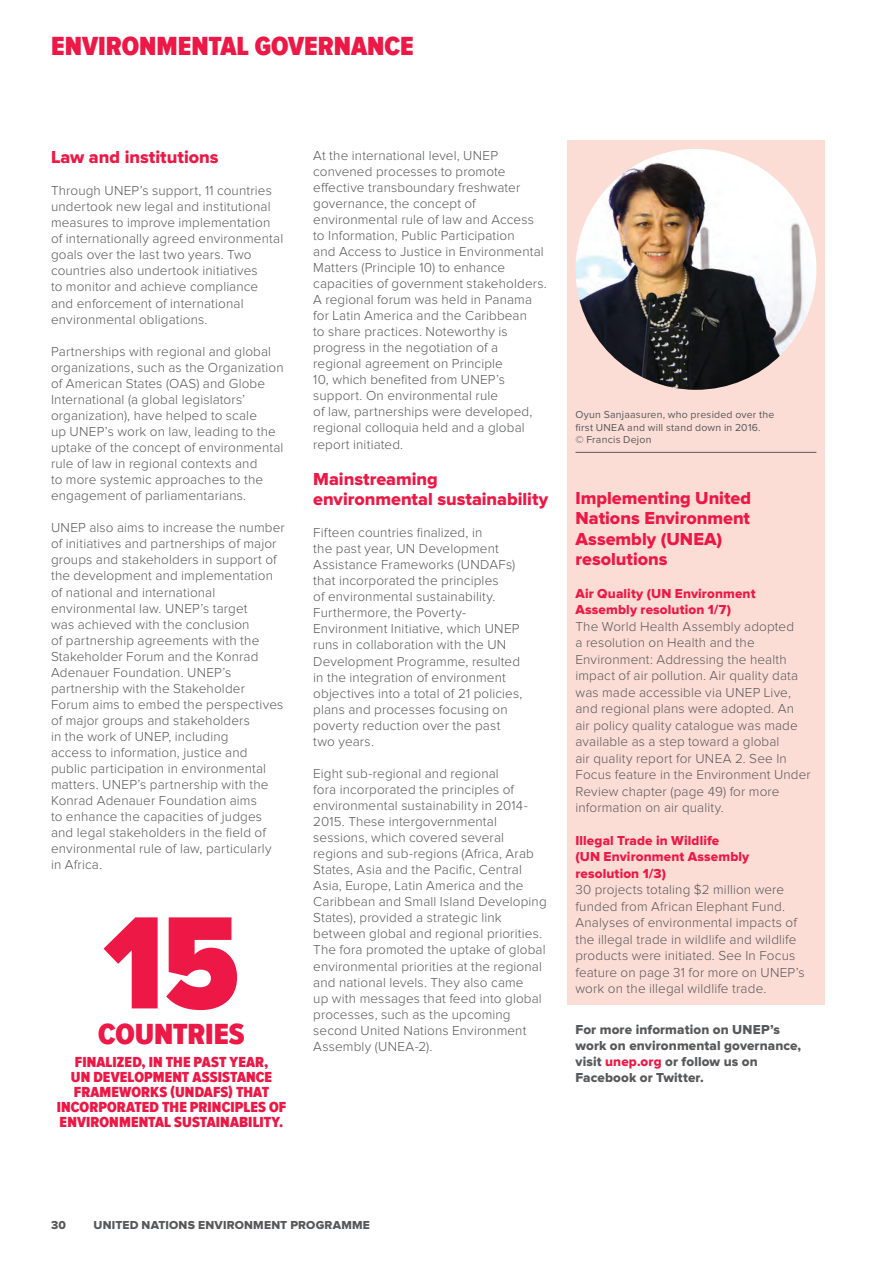
<style>
.page{position:relative;width:893px;height:1263px;background:#fff}
.page>*{position:absolute;margin:0;border:0;box-sizing:border-box;transform-origin:0 0}
.t1{font:900 136.5px "Proxima Nova Cond";color:#ed1845}
.t2{font:900 30px "Proxima Nova Cond";letter-spacing:-.005em;color:#ed1845}
.t3{font:900 27px "Proxima Nova Cond";color:#ed1845}
.Intro_Copy___Sub_tit{font:18px/20.2px "Proxima Nova Extrabld";color:#ed1845}
.t4{font:900 15px/15px "Proxima Nova Cond";letter-spacing:.005em;color:#ed1845;text-align:center}
.Body_copy{font:300 13.5px/16px "Proxima Nova";letter-spacing:.01em;color:#57585a}
.Intro_Copy___Sub_tit-2{font:300 13.5px/16.5px "Proxima Nova";letter-spacing:.01em;color:#57585a}
.Body_copy-2{font:13.5px/16px "Proxima Nova Extrabld";letter-spacing:.01em;color:#57585a}
.t5{font:12px "Proxima Nova Extrabld";letter-spacing:.015em;color:#57585a}
.t6{font:10.5px/12.8px "Proxima Nova";letter-spacing:.02em;color:#57585a}
.s1{font-family:"Proxima Nova Extrabld";font-weight:400;color:#ed1845}
.s2{color:#ed1845}
</style>
<div class="page">
<div style="left:567px;top:140px;width:258px;height:864px;background:#fcddd6"></div>
<hr style="left:575px;top:452px;width:241px;height:1px;background:#57585a">
<img style="left:575px;top:149px;width:241px;height:241px;border-radius:120px">
<h3 class="t3" style="left:51px;top:31px;width:364px">ENVIRONMENTAL GOVERNANCE</h3>
<p class="Intro_Copy___Sub_tit" style="left:51px;top:148px;width:169px">Law and institutions</p>
<p class="Body_copy" style="left:51px;top:183px;width:234px">Through UNEP’s support, 11 countries undertook new legal and institutional measures to improve implementation of internationally agreed environmental goals over the last two years. Two countries also undertook initiatives<br>to monitor and achieve compliance and enforcement of international environmental obligations.</p>
<p class="Body_copy" style="left:51px;top:344px;width:234px">Partnerships with regional and global organizations, such as the Organization of American States (OAS) and Globe International (a global legislators’ organization), have helped to scale<br>up UNEP’s work on law, leading to the uptake of the concept of environmental rule of law in regional contexts and<br>to more systemic approaches to the engagement of parliamentarians.</p>
<p class="Body_copy" style="left:51px;top:520px;width:235px">UNEP also aims to increase the number of initiatives and partnerships of major groups and stakeholders in support of the development and implementation of national and international environmental law. UNEP’s target<br>was achieved with the conclusion<br>of partnership agreements with the Stakeholder Forum and the Konrad Adenauer Foundation. UNEP’s partnership with the Stakeholder Forum aims to embed the perspectives of major groups and stakeholders<br>in the work of UNEP, including<br>access to information, justice and public participation in environmental matters. UNEP’s partnership with the Konrad Adenauer Foundation aims<br>to enhance the capacities of judges and legal stakeholders in the field of environmental rule of law, particularly in Africa.</p>
<p class="t1" style="left:103px;top:886px;width:138px">15</p>
<p class="t2" style="left:98px;top:1017px;width:148px">COUNTRIES</p>
<p class="t4" style="left:57px;top:1055px;width:231px">FINALIZED, IN THE PAST YEAR,<br>UN DEVELOPMENT ASSISTANCE<br>FRAMEWORKS (UNDAFS) THAT<br>INCORPORATED THE PRINCIPLES OF<br>ENVIRONMENTAL SUSTAINABILITY.</p>
<p class="Body_copy" style="left:313px;top:148px;width:235px">At the international level, UNEP convened processes to promote effective transboundary freshwater governance, the concept of environmental rule of law and Access to Information, Public Participation<br>and Access to Justice in Environmental Matters (Principle 10) to enhance capacities of government stakeholders.<br>A regional forum was held in Panama for Latin America and the Caribbean<br>to share practices. Noteworthy is progress in the negotiation of a regional agreement on Principle<br>10, which benefited from UNEP’s support. On environmental rule<br>of law, partnerships were developed, regional colloquia held and a global report initiated.</p>
<p class="Intro_Copy___Sub_tit" style="left:313px;top:469px;width:237px">Mainstreaming environmental sustainability</p>
<p class="Body_copy" style="left:313px;top:525px;width:211px">Fifteen countries finalized, in<br>the past year, UN Development<br>Assistance Frameworks (UNDAFs) that incorporated the principles<br>of environmental sustainability.<br>Furthermore, the Poverty-<br>Environment Initiative, which UNEP runs in collaboration with the UN<br>Development Programme, resulted in the integration of environment objectives into a total of 21 policies, plans and processes focusing on poverty reduction over the past two years.</p>
<p class="Body_copy" style="left:313px;top:766px;width:235px">Eight sub-regional and regional<br>fora incorporated the principles of environmental sustainability in 2014- 2015. These intergovernmental sessions, which covered several regions and sub-regions (Africa, Arab States, Asia and the Pacific, Central Asia, Europe, Latin America and the Caribbean and Small Island Developing States), provided a strategic link between global and regional priorities.<br>The fora promoted the uptake of global environmental priorities at the regional and national levels. They also came<br>up with messages that feed into global processes, such as the upcoming second United Nations Environment Assembly (UNEA-2).</p>
<p class="t6" style="left:575px;top:408px;width:200px">Oyun Sanjaasuren, who presided over the first UNEA and will stand down in 2016.<br>© Francis Dejon</p>
<p class="Intro_Copy___Sub_tit" style="left:575px;top:489px;width:177px">Implementing United<br>Nations Environment<br>Assembly (UNEA) resolutions</p>
<p class="Intro_Copy___Sub_tit-2" style="left:575px;top:586px;width:237px"><span class="s1">Air Quality (UN Environment Assembly resolution 1/7)<br></span>The World Health Assembly adopted<br>a resolution on Health and the Environment: Addressing the health impact of air pollution. Air quality data was made accessible via UNEP Live, and regional plans were adopted. An air policy quality catalogue was made available as a step toward a global<br>air quality report for UNEA 2. See In Focus feature in the Environment Under Review chapter (page 49) for more information on air quality.</p>
<p class="Intro_Copy___Sub_tit-2" style="left:575px;top:833px;width:231px"><span class="s1">Illegal Trade in Wildlife<br>(UN Environment Assembly resolution 1/3)<br></span>30 projects totaling $2 million were funded from African Elephant Fund.<br>Analyses of environmental impacts of the illegal trade in wildlife and wildlife products were initiated. See In Focus feature on page 31 for more on UNEP’s work on the illegal wildlife trade.</p>
<p class="Body_copy-2" style="left:575px;top:1022px;width:227px">For more information on UNEP’s work on environmental governance, visit <span class="s2">unep.org</span> or follow us on<br>Facebook or Twitter.</p>
<p class="t5" style="left:51px;top:1219px;width:16px">30</p>
<p class="t5" style="left:94px;top:1219px;width:278px">UNITED NATIONS ENVIRONMENT PROGRAMME</p>
</div>
